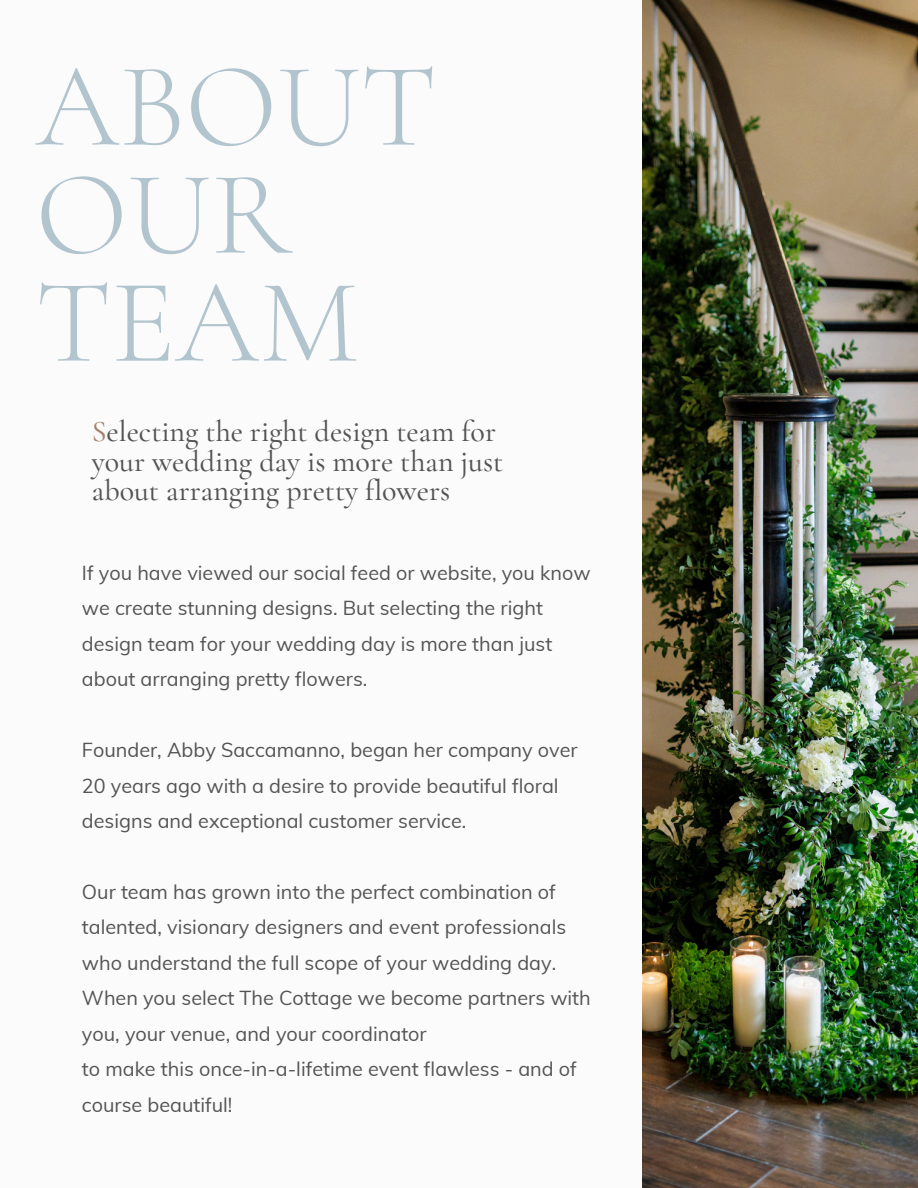
<style>
.page{position:relative;width:918px;height:1188px;background:#fbfbfb}
.page>*{position:absolute;margin:0;border:0;box-sizing:border-box;transform-origin:0 0}
.t1{font:300 120px/108px "Cormorant Garamond";color:#b2c4ce}
.t2{font:500 30px/29.2px "Cormorant Garamond";color:#545454}
.t3{font:19.8px/35.4px "Muli";color:#545454}
.s1{color:#a68068}
</style>
<div class="page">
<img style="left:643px;top:0;width:275px;height:1188px">
<p class="t1" style="left:36px;top:52px;width:403px">ABOUT<br>OUR<br>TEAM</p>
<h1 class="t2" style="left:92px;top:417px;width:413px"><span class="s1">S</span>electing the right design team for your wedding day is more than just about arranging pretty flowers</h1>
<h2 class="t3" style="left:82px;top:555px;width:510px">If you have viewed our social feed or website, you know we create stunning designs. But selecting the right design team for your wedding day is more than just about arranging pretty flowers.</h2>
<p class="t3" style="left:82px;top:732px;width:497px">Founder, Abby Saccamanno, began her company over<br>20 years ago with a desire to provide beautiful floral designs and exceptional customer service.</p>
<p class="t3" style="left:82px;top:874px;width:510px">Our team has grown into the perfect combination of talented, visionary designers and event professionals who understand the full scope of your wedding day.<br>When you select The Cottage we become partners with you, your venue, and your coordinator</p>
<p class="t3" style="left:82px;top:1051px;width:496px">to make this once-in-a-lifetime event flawless - and of course beautiful!</p>
</div>
